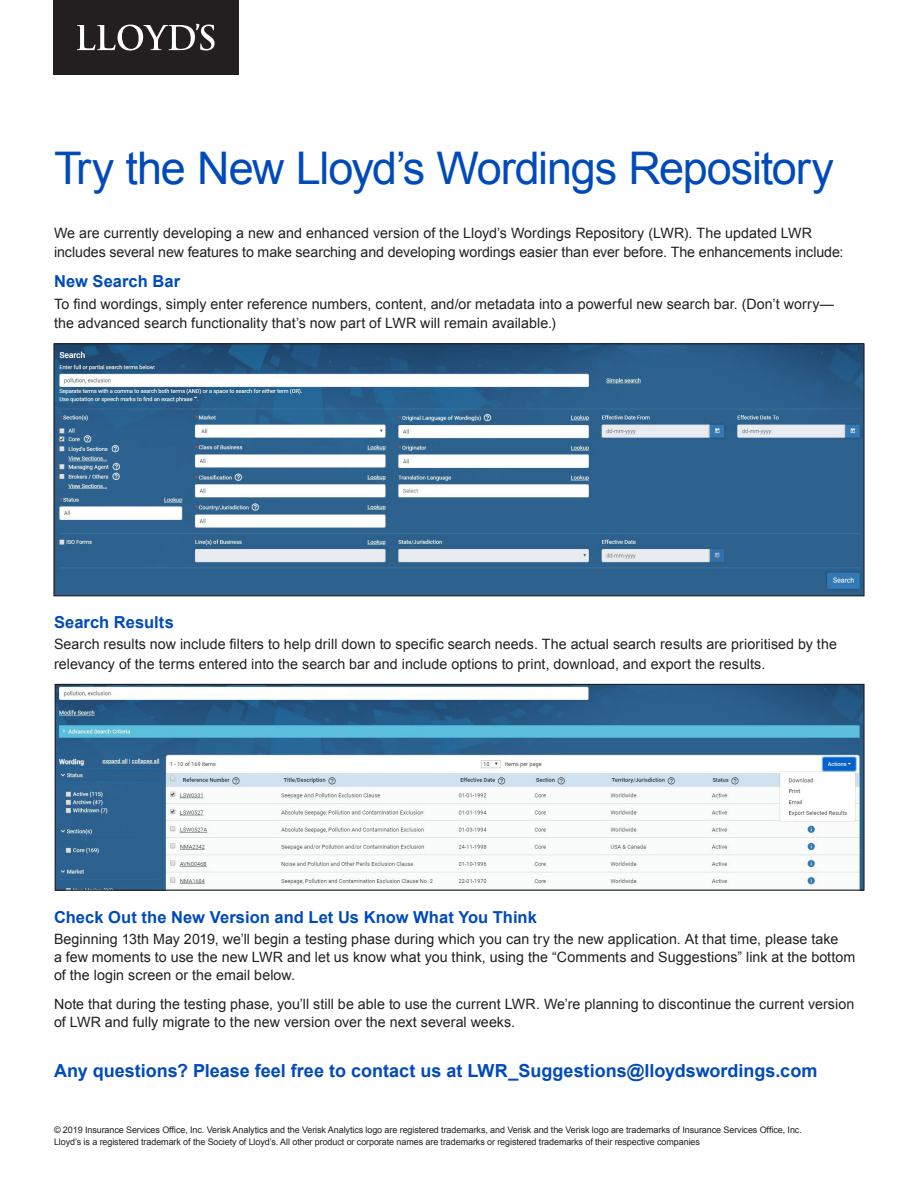
<style>
.page{position:relative;width:918px;height:1188px;background:#fff}
.page>*{position:absolute;margin:0;border:0;box-sizing:border-box;transform-origin:0 0}
.subhead_1{font:45px "Arial";letter-spacing:-.025em;color:#004aba}
.Sub_Heads{font:700 18px "Arial";color:#004aba}
.Sub_Heads-2{font:700 16.5px "Arial";letter-spacing:.005em;color:#004aba}
.Sub_Heads-3{font:14.25px/19.5px "Arial";letter-spacing:.005em;color:#231f20}
.t1{font:9px/12px "Arial";letter-spacing:-.01em;color:#231f20}
</style>
<div class="page">
<img style="left:57px;top:686px;width:806px;height:203px">
<div style="left:55px;top:684px;width:810px;height:207px;border:1px solid #231f20"></div>
<img style="left:55px;top:345px;width:808px;height:249px">
<div style="left:53px;top:343px;width:812px;height:253px;border:1px solid #231f20"></div>
<div style="left:53px;top:0;width:186px;height:74px;background:#231f20"></div>
<svg style="left:77px;top:24px;width:138px;height:27px"></svg>
<p class="subhead_1" style="left:54px;top:139px;width:782px">Try the New Lloyd’s Wordings Repository</p>
<p class="Sub_Heads-3" style="left:54px;top:223px;width:791px">We are currently developing a new and enhanced version of the Lloyd’s Wordings Repository (LWR). The updated LWR includes several new features to make searching and developing wordings easier than ever before. The enhancements include:</p>
<p class="Sub_Heads-2" style="left:54px;top:271px;width:128px">New Search Bar</p>
<p class="Sub_Heads-3" style="left:54px;top:294px;width:782px">To find wordings, simply enter reference numbers, content, and/or metadata into a powerful new search bar. (Don’t worry— the advanced search functionality that’s now part of LWR will remain available.)</p>
<p class="Sub_Heads-2" style="left:54px;top:611px;width:121px">Search Results</p>
<p class="Sub_Heads-3" style="left:54px;top:635px;width:784px">Search results now include filters to help drill down to specific search needs. The actual search results are prioritised by the relevancy of the terms entered into the search bar and include options to print, download, and export the results.</p>
<p class="Sub_Heads-2" style="left:54px;top:906px;width:484px">Check Out the New Version and Let Us Know What You Think</p>
<p class="Sub_Heads-3" style="left:54px;top:931px;width:803px;line-height:18px">Beginning 13th May 2019, we’ll begin a testing phase during which you can try the new application. At that time, please take<br>a few moments to use the new LWR and let us know what you think, using the “Comments and Suggestions” link at the bottom of the login screen or the email below.</p>
<p class="Sub_Heads-3" style="left:54px;top:995px;width:802px;line-height:18px">Note that during the testing phase, you’ll still be able to use the current LWR. We’re planning to discontinue the current version of LWR and fully migrate to the new version over the next several weeks.</p>
<p class="Sub_Heads" style="left:54px;top:1058px;width:765px">Any questions? Please feel free to contact us at LWR_Suggestions@lloydswordings.com</p>
<p class="t1" style="left:54px;top:1124px;width:749px">© 2019 Insurance Services Office, Inc. Verisk Analytics and the Verisk Analytics logo are registered trademarks, and Verisk and the Verisk logo are trademarks of Insurance Services Office, Inc.<br>Lloyd’s is a registered trademark of the Society of Lloyd’s. All other product or corporate names are trademarks or registered trademarks of their respective companies</p>
</div>
